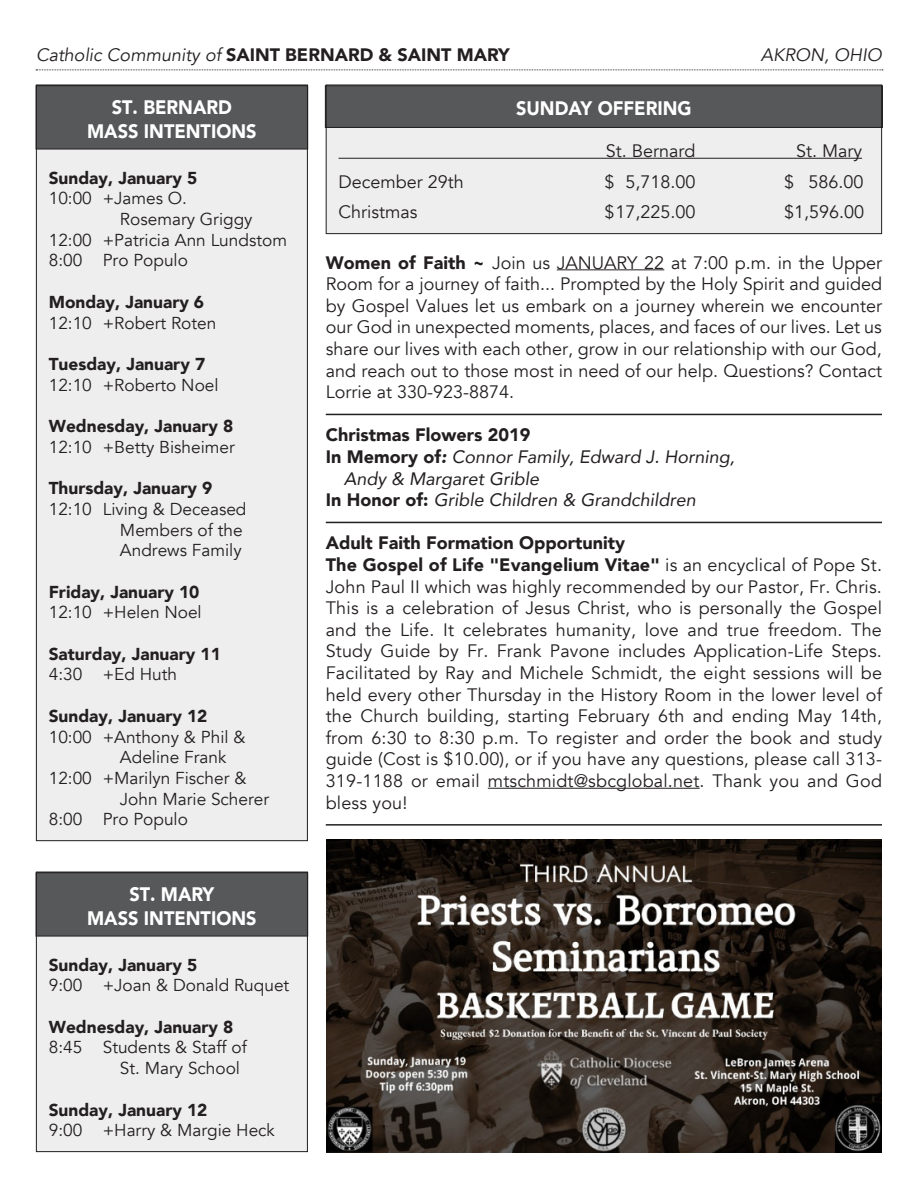
<style>
.page{position:relative;width:918px;height:1188px;background:#fff}
.page>*{position:absolute;margin:0;border:0;box-sizing:border-box;transform-origin:0 0}
.t1{font:900 19.5px "Avenir";color:#fff;scale:.93 1}
.Normal_wrd_2{font:18px/21.6px "Avenir";color:#231f20;text-align:justify}
.t2{font:italic 18px "Avenir";color:#231f20}
.t3{font:900 18px "Avenir";color:#231f20}
.t4{font:italic 18px "Avenir";color:#231f20}
.t5{font:17.25px "Avenir";color:#231f20}
.t6{font:900 17.25px "Avenir";color:#231f20}
.s1{font-weight:400;font-style:italic}
.s2{font-weight:900}
.s3{font-weight:900;font-style:normal}
</style>
<div class="page">
<svg style="left:36px;top:70px;width:847px;height:1px"></svg>
<div style="left:36px;top:85px;width:271px;height:756px;background:#eeeeef"></div>
<div style="left:36px;top:86px;width:272px;height:63px;background:#57585a"></div>
<div style="left:36px;top:85px;width:272px;height:64px;border:1px solid #231f20"></div>
<div style="left:326px;top:85px;width:556px;height:149px;background:#eeeeef"></div>
<hr style="left:339px;top:158px;width:523px;height:1px;background:#231f20">
<div style="left:325px;top:86px;width:557px;height:41px;background:#57585a"></div>
<div style="left:325px;top:85px;width:558px;height:43px;border:1px solid #231f20"></div>
<div style="left:326px;top:85px;width:556px;height:149px;border:1px solid #231f20"></div>
<div style="left:36px;top:872px;width:271px;height:280px;background:#eeeeef"></div>
<div style="left:36px;top:873px;width:272px;height:63px;background:#57585a"></div>
<div style="left:36px;top:872px;width:272px;height:64px;border:1px solid #231f20"></div>
<div style="left:36px;top:872px;width:272px;height:280px;border:1px solid #231f20"></div>
<hr style="left:557px;top:269px;width:107px;height:1px;background:#231f20">
<hr style="left:488px;top:788px;width:212px;height:1px;background:#231f20">
<hr style="left:326px;top:414px;width:556px;height:1px;background:#231f20">
<hr style="left:326px;top:522px;width:556px;height:1px;background:#231f20">
<hr style="left:326px;top:824px;width:556px;height:2px;background:#231f20">
<img style="left:326px;top:840px;width:556px;height:312px">
<p class="t3" style="left:36px;top:40px;width:475px"><span class="s1">Catholic Community of</span> SAINT BERNARD &amp; SAINT MARY</p>
<p class="t4" style="left:761px;top:44px;width:123px">AKRON, OHIO</p>
<p class="t1" style="left:112px;top:91px;width:131px">ST. BERNARD</p>
<p class="t1" style="left:87px;top:114px;width:184px">MASS INTENTIONS</p>
<p class="t6" style="left:49px;top:163px;width:150px">Sunday, January 5</p>
<p class="t5" style="left:49px;top:188px;width:140px">10:00 +James O.</p>
<p class="t5" style="left:120px;top:209px;width:134px">Rosemary Griggy</p>
<p class="t5" style="left:49px;top:229px;width:240px">12:00 +Patricia Ann Lundstom</p>
<p class="t5" style="left:49px;top:250px;width:141px">8:00 Pro Populo</p>
<p class="t6" style="left:49px;top:287px;width:157px">Monday, January 6</p>
<p class="t5" style="left:49px;top:312px;width:169px">12:10 +Robert Roten</p>
<p class="t6" style="left:49px;top:349px;width:158px">Tuesday, January 7</p>
<p class="t5" style="left:49px;top:374px;width:171px">12:10 +Roberto Noel</p>
<p class="t6" style="left:49px;top:411px;width:186px">Wednesday, January 8</p>
<p class="t5" style="left:49px;top:436px;width:188px">12:10 +Betty Bisheimer</p>
<p class="t6" style="left:49px;top:473px;width:165px">Thursday, January 9</p>
<p class="t5" style="left:49px;top:499px;width:199px">12:10 Living &amp; Deceased</p>
<p class="t5" style="left:120px;top:519px;width:124px">Members of the</p>
<p class="t5" style="left:120px;top:540px;width:123px">Andrews Family</p>
<p class="t6" style="left:49px;top:577px;width:152px">Friday, January 10</p>
<p class="t5" style="left:49px;top:602px;width:155px">12:10 +Helen Noel</p>
<p class="t6" style="left:49px;top:639px;width:174px">Saturday, January 11</p>
<p class="t5" style="left:49px;top:664px;width:130px">4:30 +Ed Huth</p>
<p class="t6" style="left:49px;top:701px;width:160px">Sunday, January 12</p>
<p class="t5" style="left:49px;top:726px;width:198px">10:00 +Anthony &amp; Phil &amp;</p>
<p class="t5" style="left:120px;top:747px;width:108px">Adeline Frank</p>
<p class="t5" style="left:49px;top:768px;width:199px">12:00 +Marilyn Fischer &amp;</p>
<p class="t5" style="left:120px;top:788px;width:151px">John Marie Scherer</p>
<p class="t5" style="left:49px;top:809px;width:141px">8:00 Pro Populo</p>
<p class="t1" style="left:516px;top:92px;width:190px">SUNDAY OFFERING</p>
<p class="Normal_wrd_2" style="left:606px;top:140px;width:91px">St. Bernard</p>
<p class="Normal_wrd_2" style="left:796px;top:140px;width:68px">St. Mary</p>
<p class="Normal_wrd_2" style="left:339px;top:171px;width:127px">December 29th</p>
<p class="Normal_wrd_2" style="left:605px;top:171px;width:93px">$ 5,718.00</p>
<p class="Normal_wrd_2" style="left:784px;top:171px;width:81px">$ 586.00</p>
<p class="Normal_wrd_2" style="left:339px;top:201px;width:80px">Christmas</p>
<p class="Normal_wrd_2" style="left:605px;top:201px;width:93px">$17,225.00</p>
<p class="Normal_wrd_2" style="left:784px;top:201px;width:82px">$1,596.00</p>
<p class="Normal_wrd_2" style="left:326px;top:252px;width:558px"><span class="s2">Women of Faith ~</span> Join us JANUARY 22 at 7:00 p.m. in the Upper Room for a journey of faith... Prompted by the Holy Spirit and guided by Gospel Values let us embark on a journey wherein we encounter our God in unexpected moments, places, and faces of our lives. Let us share our lives with each other, grow in our relationship with our God, and reach out to those most in need of our help. Questions? Contact Lorrie at 330-923-8874.</p>
<p class="t3" style="left:326px;top:420px;width:206px">Christmas Flowers 2019</p>
<p class="t2" style="left:326px;top:446px;width:411px"><span class="s3">In Memory of</span><span class="s2">:</span> Connor Family, Edward J. Horning,</p>
<p class="t2" style="left:344px;top:467px;width:197px">Andy &amp; Margaret Grible</p>
<p class="t2" style="left:326px;top:489px;width:371px"><span class="s3">In Honor of:</span> Grible Children &amp; Grandchildren</p>
<p class="t3" style="left:326px;top:528px;width:301px">Adult Faith Formation Opportunity</p>
<p class="Normal_wrd_2" style="left:326px;top:554px;width:558px"><span class="s2">The Gospel of Life "Evangelium Vitae"</span> is an encyclical of Pope St.<br>John Paul II which was highly recommended by our Pastor, Fr. Chris.<br>This is a celebration of Jesus Christ, who is personally the Gospel and the Life. It celebrates humanity, love and true freedom. The Study Guide by Fr. Frank Pavone includes Application-Life Steps.<br>Facilitated by Ray and Michele Schmidt, the eight sessions will be held every other Thursday in the History Room in the lower level of the Church building, starting February 6th and ending May 14th, from 6:30 to 8:30 p.m. To register and order the book and study guide (Cost is $10.00), or if you have any questions, please call 313- 319-1188 or email mtschmidt@sbcglobal.net. Thank you and God bless you!</p>
<p class="t1" style="left:129px;top:878px;width:93px">ST. MARY</p>
<p class="t1" style="left:87px;top:901px;width:184px">MASS INTENTIONS</p>
<p class="t6" style="left:49px;top:950px;width:150px">Sunday, January 5</p>
<p class="t5" style="left:49px;top:975px;width:242px">9:00 +Joan &amp; Donald Ruquet</p>
<p class="t6" style="left:49px;top:1012px;width:186px">Wednesday, January 8</p>
<p class="t5" style="left:49px;top:1037px;width:200px">8:45 Students &amp; Staff of</p>
<p class="t5" style="left:120px;top:1058px;width:122px">St. Mary School</p>
<p class="t6" style="left:49px;top:1095px;width:160px">Sunday, January 12</p>
<p class="t5" style="left:49px;top:1120px;width:228px">9:00 +Harry &amp; Margie Heck</p>
</div>
